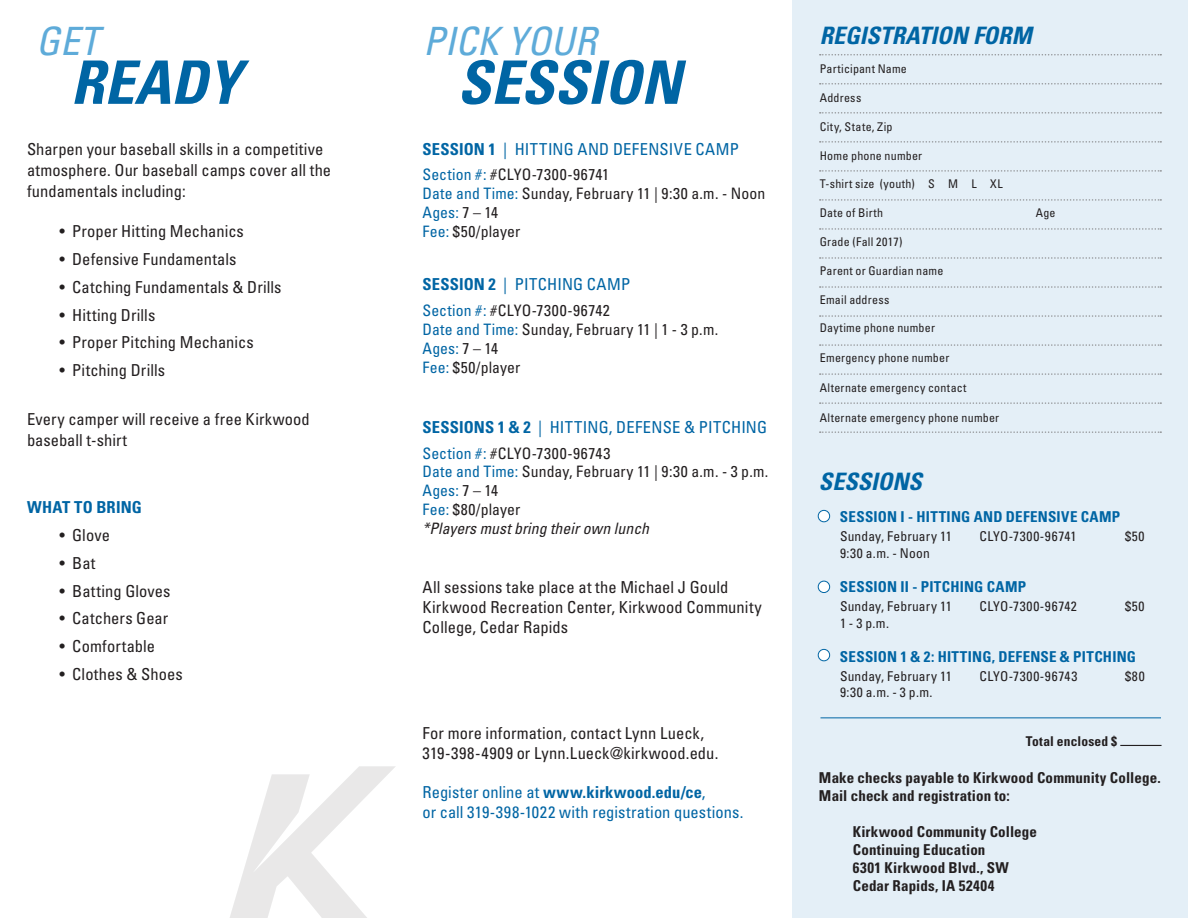
<style>
.page{position:relative;width:1188px;height:918px;background:#fff}
.page>*{position:absolute;margin:0;border:0;box-sizing:border-box;transform-origin:0 0}
.t1{font:italic 700 condensed 60px "Univers LT Std";color:#0065a4}
.t2{font:italic condensed 39px "Univers LT Std";color:#5eabd9}
.t3{font:italic 700 condensed 24px "Univers LT Std";color:#0065a4}
.t4{font:condensed 16.5px/19.8px "Univers LT Std";letter-spacing:.005em;color:#231f20}
.t5{font:condensed 16.5px/19.8px "Univers LT Std";letter-spacing:.015em;color:#0065a4}
.t6{font:700 condensed 16.5px "Univers LT Std";letter-spacing:.01em;color:#0065a4}
.t7{font:condensed 15.75px/18.9px "Univers LT Std";letter-spacing:.005em;color:#231f20}
.t8{font:700 condensed 15px "Univers LT Std";letter-spacing:.01em;color:#231f20}
.t9{font:700 condensed 15px "Univers LT Std";letter-spacing:.015em;color:#0065a4}
.t10{font:condensed 13.5px "Univers LT Std";letter-spacing:.015em;color:#231f20}
.t11{font:condensed 13.5px "Univers LT Std";letter-spacing:.035em;color:#231f20}
.t12{font:condensed 13.5px "Univers LT Std";letter-spacing:.04em;color:#231f20}
.t13{font:condensed 13.5px "Univers LT Std";letter-spacing:.045em;color:#231f20}
.t14{font:700 condensed 13.5px "Univers LT Std";letter-spacing:.01em;color:#231f20}
.t15{font:condensed 12px "Univers LT Std";letter-spacing:.02em;color:#231f20}
.s1{font-weight:700}
.s2{color:#0065a4}
.s3{font-style:italic}
</style>
<div class="page">
<div style="left:792px;top:0;width:396px;height:918px;background:#e4eff7"></div>
<svg style="left:820px;top:83px;width:341px;height:2px"></svg>
<svg style="left:820px;top:54px;width:341px;height:2px"></svg>
<svg style="left:820px;top:112px;width:341px;height:2px"></svg>
<svg style="left:820px;top:141px;width:341px;height:2px"></svg>
<svg style="left:820px;top:170px;width:341px;height:2px"></svg>
<svg style="left:820px;top:199px;width:341px;height:2px"></svg>
<svg style="left:820px;top:257px;width:341px;height:2px"></svg>
<svg style="left:820px;top:228px;width:341px;height:2px"></svg>
<svg style="left:820px;top:286px;width:341px;height:2px"></svg>
<svg style="left:820px;top:315px;width:341px;height:2px"></svg>
<svg style="left:820px;top:344px;width:341px;height:2px"></svg>
<svg style="left:820px;top:373px;width:341px;height:2px"></svg>
<svg style="left:820px;top:402px;width:341px;height:2px"></svg>
<svg style="left:820px;top:431px;width:341px;height:2px"></svg>
<hr style="left:1120px;top:745px;width:42px;height:1px;background:#231f20">
<div style="left:818px;top:581px;width:12px;height:12px;background:#fff;border-radius:50%"></div>
<div style="left:818px;top:581px;width:12px;height:12px;border:1px solid #0065a4;border-radius:50%"></div>
<div style="left:818px;top:649px;width:12px;height:12px;background:#fff;border-radius:50%"></div>
<div style="left:818px;top:649px;width:12px;height:12px;border:1px solid #0065a4;border-radius:50%"></div>
<div style="left:818px;top:510px;width:12px;height:12px;background:#fff;border-radius:50%"></div>
<div style="left:818px;top:510px;width:12px;height:12px;border:1px solid #0065a4;border-radius:50%"></div>
<hr style="left:820px;top:717px;width:341px;height:1px;background:#0065a4">
<svg style="left:230px;top:766px;width:165px;height:152px"></svg>
<p class="t2" style="left:36px;top:17px;width:64px">GET</p>
<p class="t2" style="left:423px;top:17px;width:175px">PICK YOUR</p>
<p class="t1" style="left:71px;top:46px;width:172px">READY</p>
<p class="t1" style="left:457px;top:46px;width:225px">SESSION</p>
<p class="t4" style="left:27px;top:138px;width:306px;line-height:21px">Sharpen your baseball skills in a competitive atmosphere. Our baseball camps cover all the fundamentals including:</p>
<p class="t4" style="left:59px;top:221px;width:186px">• Proper Hitting Mechanics</p>
<p class="t4" style="left:59px;top:249px;width:179px">• Defensive Fundamentals</p>
<p class="t4" style="left:59px;top:277px;width:224px">• Catching Fundamentals &amp; Drills</p>
<p class="t4" style="left:59px;top:305px;width:97px">• Hitting Drills</p>
<p class="t4" style="left:59px;top:332px;width:196px">• Proper Pitching Mechanics</p>
<p class="t4" style="left:59px;top:360px;width:107px">• Pitching Drills</p>
<p class="t4" style="left:27px;top:408px;width:284px;line-height:21px">Every camper will receive a free Kirkwood baseball t-shirt</p>
<p class="t6" style="left:27px;top:497px;width:116px">WHAT TO BRING</p>
<p class="t4" style="left:59px;top:525px;width:52px">• Glove</p>
<p class="t4" style="left:59px;top:553px;width:38px">• Bat</p>
<p class="t4" style="left:59px;top:581px;width:113px">• Batting Gloves</p>
<p class="t4" style="left:59px;top:608px;width:110px">• Catchers Gear</p>
<p class="t4" style="left:59px;top:636px;width:97px">• Comfortable</p>
<p class="t4" style="left:59px;top:664px;width:125px">• Clothes &amp; Shoes</p>
<p class="t5" style="left:423px;top:139px;width:318px"><span class="s1">SESSION 1</span> | HITTING AND DEFENSIVE CAMP</p>
<p class="t7" style="left:423px;top:165px;width:188px"><span class="s2">Section #:</span> #CLYO-7300-96741</p>
<p class="t7" style="left:423px;top:184px;width:344px"><span class="s2">Date and Time:</span> Sunday, February 11 | 9:30 a.m. - Noon<br><span class="s2">Ages:</span> 7 – 14<br><span class="s2">Fee:</span> $50/player</p>
<p class="t5" style="left:423px;top:274px;width:209px"><span class="s1">SESSION 2</span> | PITCHING CAMP</p>
<p class="t7" style="left:423px;top:301px;width:189px"><span class="s2">Section #:</span> #CLYO-7300-96742</p>
<p class="t7" style="left:423px;top:320px;width:297px"><span class="s2">Date and Time:</span> Sunday, February 11 | 1 - 3 p.m.<br><span class="s2">Ages:</span> 7 – 14<br><span class="s2">Fee:</span> $50/player</p>
<p class="t5" style="left:423px;top:417px;width:346px"><span class="s1">SESSIONS 1 &amp; 2</span> | HITTING, DEFENSE &amp; PITCHING</p>
<p class="t7" style="left:423px;top:443px;width:189px"><span class="s2">Section #:</span> #CLYO-7300-96743</p>
<p class="t7" style="left:423px;top:462px;width:347px"><span class="s2">Date and Time:</span> Sunday, February 11 | 9:30 a.m. - 3 p.m.<br><span class="s2">Ages:</span> 7 – 14<br><span class="s2">Fee:</span> $80/player<br><span class="s3">*Players must bring their own lunch</span></p>
<p class="t4" style="left:423px;top:577px;width:341px">All sessions take place at the Michael J Gould<br>Kirkwood Recreation Center, Kirkwood Community<br>College, Cedar Rapids</p>
<p class="t4" style="left:423px;top:723px;width:297px">For more information, contact Lynn Lueck,<br>319-398-4909 or Lynn.Lueck@kirkwood.edu.</p>
<p class="t5" style="left:423px;top:782px;width:323px">Register online at <span class="s1">www.kirkwood.edu/ce</span>,<br>or call 319-398-1022 with registration questions.</p>
<p class="t3" style="left:820px;top:21px;width:213px">REGISTRATION FORM</p>
<p class="t15" style="left:820px;top:61px;width:89px">Participant Name</p>
<p class="t15" style="left:820px;top:90px;width:43px">Address</p>
<p class="t15" style="left:820px;top:119px;width:74px">City, State, Zip</p>
<p class="t15" style="left:820px;top:148px;width:104px">Home phone number</p>
<p class="t15" style="left:820px;top:177px;width:185px">T-shirt size (youth) S M L XL</p>
<p class="t15" style="left:820px;top:205px;width:65px">Date of Birth</p>
<p class="t15" style="left:1036px;top:205px;width:21px">Age</p>
<p class="t15" style="left:820px;top:234px;width:84px">Grade (Fall 2017)</p>
<p class="t15" style="left:820px;top:263px;width:125px">Parent or Guardian name</p>
<p class="t15" style="left:820px;top:292px;width:71px">Email address</p>
<p class="t15" style="left:820px;top:321px;width:117px">Daytime phone number</p>
<p class="t15" style="left:820px;top:350px;width:131px">Emergency phone number</p>
<p class="t15" style="left:820px;top:380px;width:148px">Alternate emergency contact</p>
<p class="t15" style="left:820px;top:410px;width:181px">Alternate emergency phone number</p>
<p class="t3" style="left:819px;top:467px;width:104px">SESSIONS</p>
<p class="t9" style="left:840px;top:507px;width:282px">SESSION I - HITTING AND DEFENSIVE CAMP</p>
<p class="t10" style="left:840px;top:528px;width:113px">Sunday, February 11</p>
<p class="t11" style="left:979px;top:528px;width:98px">CLYO-7300-96741</p>
<p class="t10" style="left:1125px;top:528px;width:21px">$50</p>
<p class="t10" style="left:840px;top:544px;width:91px">9:30 a.m. - Noon</p>
<p class="t9" style="left:840px;top:577px;width:188px">SESSION II - PITCHING CAMP</p>
<p class="t10" style="left:840px;top:598px;width:113px">Sunday, February 11</p>
<p class="t12" style="left:979px;top:598px;width:99px">CLYO-7300-96742</p>
<p class="t10" style="left:1125px;top:598px;width:21px">$50</p>
<p class="t10" style="left:840px;top:614px;width:51px">1 - 3 p.m.</p>
<p class="t9" style="left:840px;top:647px;width:298px">SESSION 1 &amp; 2: HITTING, DEFENSE &amp; PITCHING</p>
<p class="t10" style="left:840px;top:668px;width:113px">Sunday, February 11</p>
<p class="t13" style="left:979px;top:668px;width:99px">CLYO-7300-96743</p>
<p class="t10" style="left:1125px;top:668px;width:21px">$80</p>
<p class="t10" style="left:840px;top:684px;width:94px">9:30 a.m. - 3 p.m.</p>
<p class="t14" style="left:1026px;top:733px;width:93px">Total enclosed $</p>
<p class="t8" style="left:819px;top:768px;width:343px">Make checks payable to Kirkwood Community College.</p>
<p class="t8" style="left:819px;top:786px;width:192px">Mail check and registration to:</p>
<p class="t8" style="left:853px;top:822px;width:186px">Kirkwood Community College</p>
<p class="t8" style="left:853px;top:840px;width:134px">Continuing Education</p>
<p class="t8" style="left:853px;top:858px;width:158px">6301 Kirkwood Blvd., SW</p>
<p class="t8" style="left:853px;top:876px;width:143px">Cedar Rapids, IA 52404</p>
</div>
